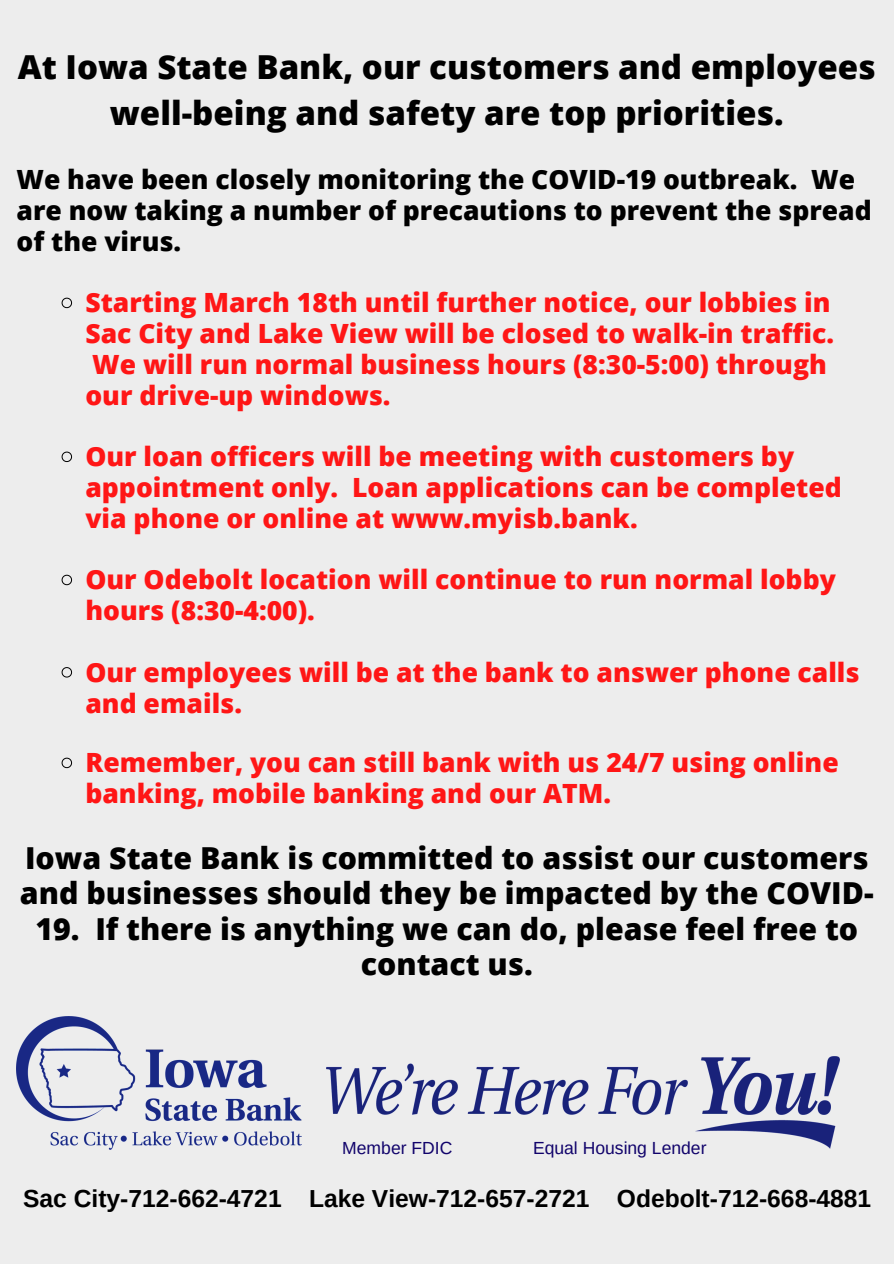
<style>
.page{position:relative;width:894px;height:1264px;background:#fff}
.page>*{position:absolute;margin:0;border:0;box-sizing:border-box;transform-origin:0 0}
.t1{font:800 33px/46.2px "Open Sans";color:#000;text-align:center}
.t2{font:800 30.3px/35.5px "Open Sans";color:#000}
.t3{font:800 26.55px/30.8px "Open Sans";color:#ff1616}
.t4{font:800 26.55px/30.8px "Open Sans";color:#000}
.t5{font:700 24.6px "Arimo";color:#000}
.t6{font:17.55px "Arimo";color:#11036b}
</style>
<div class="page">
<div style="left:0;top:0;width:893px;height:1263px;background:#ededed"></div>
<svg style="left:61px;top:297px;width:11px;height:11px"></svg>
<svg style="left:61px;top:451px;width:11px;height:11px"></svg>
<svg style="left:61px;top:574px;width:11px;height:11px"></svg>
<svg style="left:61px;top:667px;width:11px;height:10px"></svg>
<svg style="left:61px;top:757px;width:11px;height:11px"></svg>
<img style="left:16px;top:1016px;width:285px;height:133px">
<img style="left:326px;top:1056px;width:513px;height:92px">
<p class="t1" style="left:18px;top:43px;width:859px">At Iowa State Bank, our customers and employees well-being and safety are top priorities.</p>
<p class="t4" style="left:16px;top:163px;width:856px">We have been closely monitoring the COVID-19 outbreak. We are now taking a number of precautions to prevent the spread of the virus.</p>
<p class="t3" style="left:85px;top:287px;width:750px">Starting March 18th until further notice, our lobbies in Sac City and Lake View will be closed to walk-in traffic.<br>We will run normal business hours (8:30-5:00) through our drive-up windows.</p>
<p class="t3" style="left:85px;top:440px;width:757px">Our loan officers will be meeting with customers by appointment only. Loan applications can be completed via phone or online at www.myisb.bank.</p>
<p class="t3" style="left:85px;top:563px;width:751px">Our Odebolt location will continue to run normal lobby hours (8:30-4:00).</p>
<p class="t3" style="left:85px;top:656px;width:775px">Our employees will be at the bank to answer phone calls and emails.</p>
<p class="t3" style="left:85px;top:746px;width:754px">Remember, you can still bank with us 24/7 using online banking, mobile banking and our ATM.</p>
<p class="t2" style="left:20px;top:839px;width:854px">Iowa State Bank is committed to assist our customers and businesses should they be impacted by the COVID-</p>
<p class="t2" style="left:35px;top:910px;width:824px;text-align:center">19. If there is anything we can do, please feel free to contact us.</p>
<p class="t6" style="left:342px;top:1138px;width:111px">Member FDIC</p>
<p class="t6" style="left:533px;top:1137px;width:175px">Equal Housing Lender</p>
<p class="t5" style="left:23px;top:1184px;width:849px">Sac City-712-662-4721 Lake View-712-657-2721 Odebolt-712-668-4881</p>
</div>
